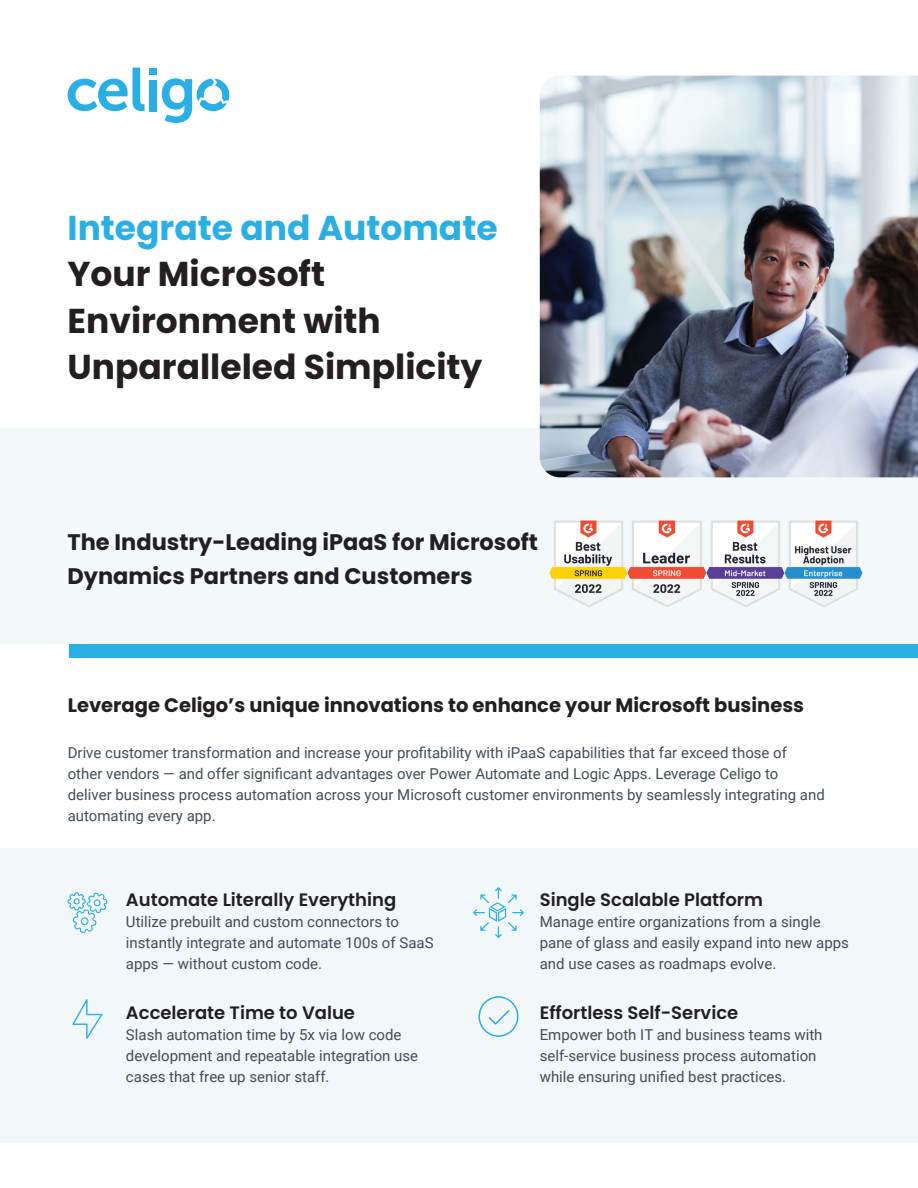
<style>
.page{position:relative;width:918px;height:1188px;background:#fff}
.page>*{position:absolute;margin:0;border:0;box-sizing:border-box;transform-origin:0 0}
.t1{font:700 34.5px/46.5px "Poppins";color:#231f20}
.t2{font:700 34.5px "Poppins";color:#2aafe4}
.t3{font:700 22.5px/34.2px "Poppins";color:#231f20}
.t4{font:700 19.5px "Poppins";color:#231f20}
.t5{font:600 18px "Poppins";color:#231f20}
.t6{font:15px/21px "Roboto";color:#414d57}
</style>
<div class="page">
<div style="left:69px;top:626px;width:849px;height:31px;background:#2aafe4"></div>
<div style="left:0;top:428px;width:918px;height:216px;background:#f3f8fa"></div>
<img style="left:540px;top:76px;width:378px;height:401px">
<div style="left:0;top:848px;width:918px;height:295px;background:#f2f7fa"></div>
<svg style="left:68px;top:68px;width:162px;height:55px"></svg>
<div style="left:149px;top:68px;width:8px;height:7px;background:#2aafe4"></div>
<svg style="left:72px;top:999px;width:31px;height:40px"></svg>
<svg style="left:473px;top:887px;width:51px;height:51px"></svg>
<svg style="left:67px;top:892px;width:41px;height:41px"></svg>
<div style="left:478px;top:996px;width:41px;height:41px;border:2px solid #2aafe4;border-radius:50%"></div>
<svg style="left:488px;top:1010px;width:22px;height:15px"></svg>
<img style="left:550px;top:520px;width:312px;height:87px">
<h1 class="t2" style="left:68px;top:208px;width:432px">Integrate and Automate</h1>
<h1 class="t1" style="left:68px;top:251px;width:416px">Your Microsoft<br>Environment with<br>Unparalleled Simplicity</h1>
<h2 class="t3" style="left:68px;top:525px;width:472px">The Industry-Leading iPaaS for Microsoft<br>Dynamics Partners and Customers</h2>
<h3 class="t4" style="left:68px;top:693px;width:738px">Leverage Celigo’s unique innovations to enhance your Microsoft business</h3>
<p class="t6" style="left:68px;top:741px;width:759px">Drive customer transformation and increase your profitability with iPaaS capabilities that far exceed those of other vendors — and offer significant advantages over Power Automate and Logic Apps. Leverage Celigo to deliver business process automation across your Microsoft customer environments by seamlessly integrating and automating every app.</p>
<p class="t5" style="left:126px;top:889px;width:272px">Automate Literally Everything</p>
<p class="t6" style="left:126px;top:910px;width:309px">Utilize prebuilt and custom connectors to instantly integrate and automate 100s of SaaS apps — without custom code.</p>
<p class="t5" style="left:126px;top:1003px;width:231px">Accelerate Time to Value</p>
<p class="t6" style="left:126px;top:1024px;width:294px">Slash automation time by 5x via low code development and repeatable integration use cases that free up senior staff.</p>
<p class="t5" style="left:540px;top:889px;width:225px">Single Scalable Platform</p>
<p class="t6" style="left:540px;top:910px;width:311px">Manage entire organizations from a single pane of glass and easily expand into new apps and use cases as roadmaps evolve.</p>
<p class="t5" style="left:540px;top:1003px;width:200px">Effortless Self-Service</p>
<p class="t6" style="left:540px;top:1024px;width:284px">Empower both IT and business teams with self-service business process automation while ensuring unified best practices.</p>
</div>
